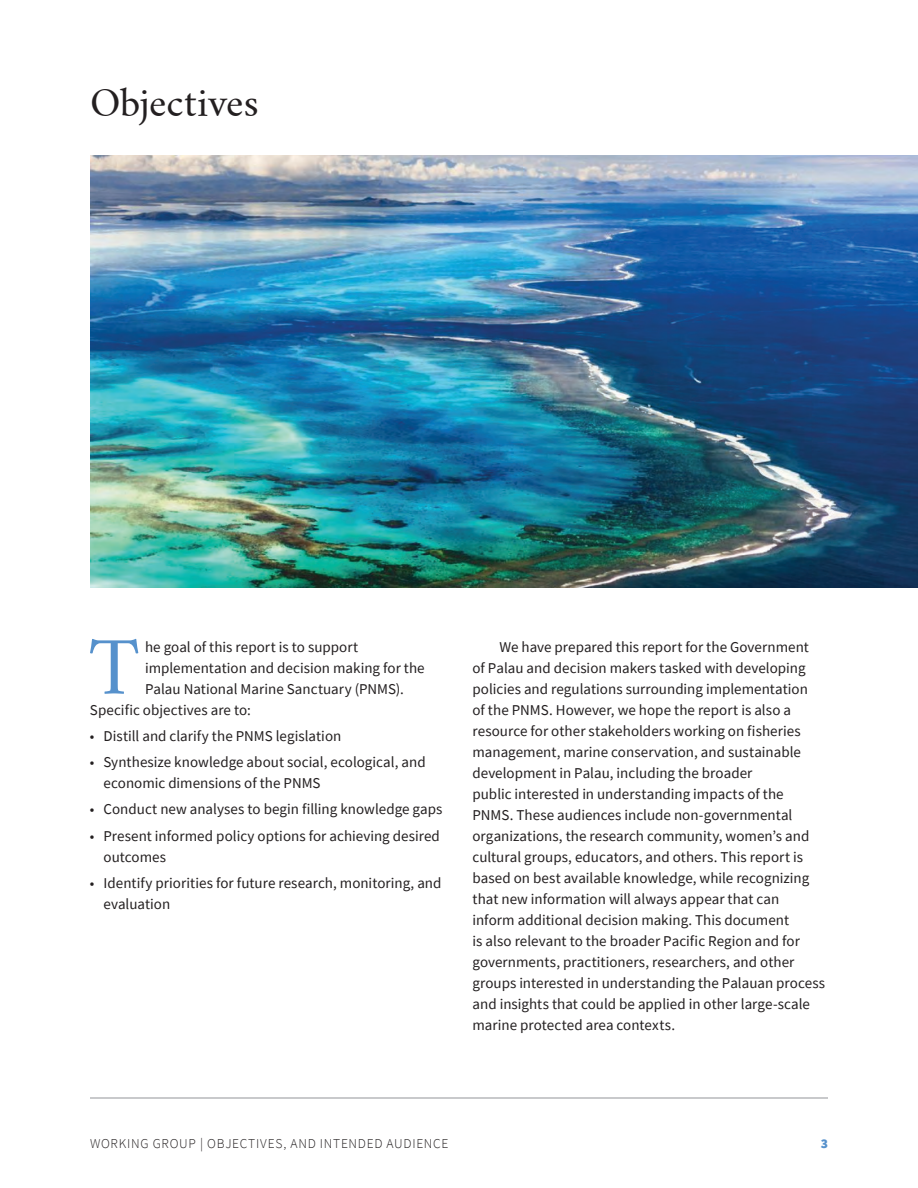
<style>
.page{position:relative;width:918px;height:1188px;background:#fff}
.page>*{position:absolute;margin:0;border:0;box-sizing:border-box;transform-origin:0 0}
.t1{font:70.95px "Crimson Text";color:#5691cc}
.t2{font:36px "Crimson Text";letter-spacing:-.005em;color:#231f20}
.t3{font:15px/21px "Source Sans Pro";color:#231f20}
.t4{font:300 13.5px "Source Sans Pro";letter-spacing:.055em;color:#231f20}
.t5{font:900 13.5px "Source Sans Pro";color:#5691cc}
</style>
<div class="page">
<img style="left:90px;top:156px;width:828px;height:432px">
<hr style="left:90px;top:1098px;width:738px;height:1px;background:#939598">
<h2 class="t2" style="left:90px;top:81px;width:170px">Objectives</h2>
<h1 class="t1" style="left:89px;top:624px;width:52px">T</h1>
<p class="t3" style="left:145px;top:636px;width:215px">he goal of this report is to support</p>
<p class="t3" style="left:145px;top:657px;width:281px">implementation and decision making for the</p>
<p class="t3" style="left:145px;top:678px;width:260px">Palau National Marine Sanctuary (PNMS).</p>
<p class="t3" style="left:90px;top:699px;width:162px">Specific objectives are to:</p>
<p class="t3" style="left:90px;top:725px;width:253px">• Distill and clarify the PNMS legislation</p>
<p class="t3" style="left:103px;top:752px;width:324px;text-indent:-13px">• Synthesize knowledge about social, ecological, and economic dimensions of the PNMS</p>
<p class="t3" style="left:90px;top:799px;width:354px">• Conduct new analyses to begin filling knowledge gaps</p>
<p class="t3" style="left:103px;top:825px;width:338px;text-indent:-13px">• Present informed policy options for achieving desired outcomes</p>
<p class="t3" style="left:103px;top:872px;width:340px;text-indent:-13px">• Identify priorities for future research, monitoring, and evaluation</p>
<p class="t3" style="left:472px;top:636px;width:354px;text-indent:27px">We have prepared this report for the Government<br>of Palau and decision makers tasked with developing policies and regulations surrounding implementation<br>of the PNMS. However, we hope the report is also a resource for other stakeholders working on fisheries management, marine conservation, and sustainable development in Palau, including the broader<br>public interested in understanding impacts of the PNMS. These audiences include non-governmental organizations, the research community, women’s and cultural groups, educators, and others. This report is based on best available knowledge, while recognizing that new information will always appear that can inform additional decision making. This document<br>is also relevant to the broader Pacific Region and for governments, practitioners, researchers, and other groups interested in understanding the Palauan process and insights that could be applied in other large-scale marine protected area contexts.</p>
<p class="t4" style="left:90px;top:1135px;width:360px">WORKING GROUP | OBJECTIVES, AND INTENDED AUDIENCE</p>
<p class="t5" style="left:821px;top:1134px;width:9px">3</p>
</div>
